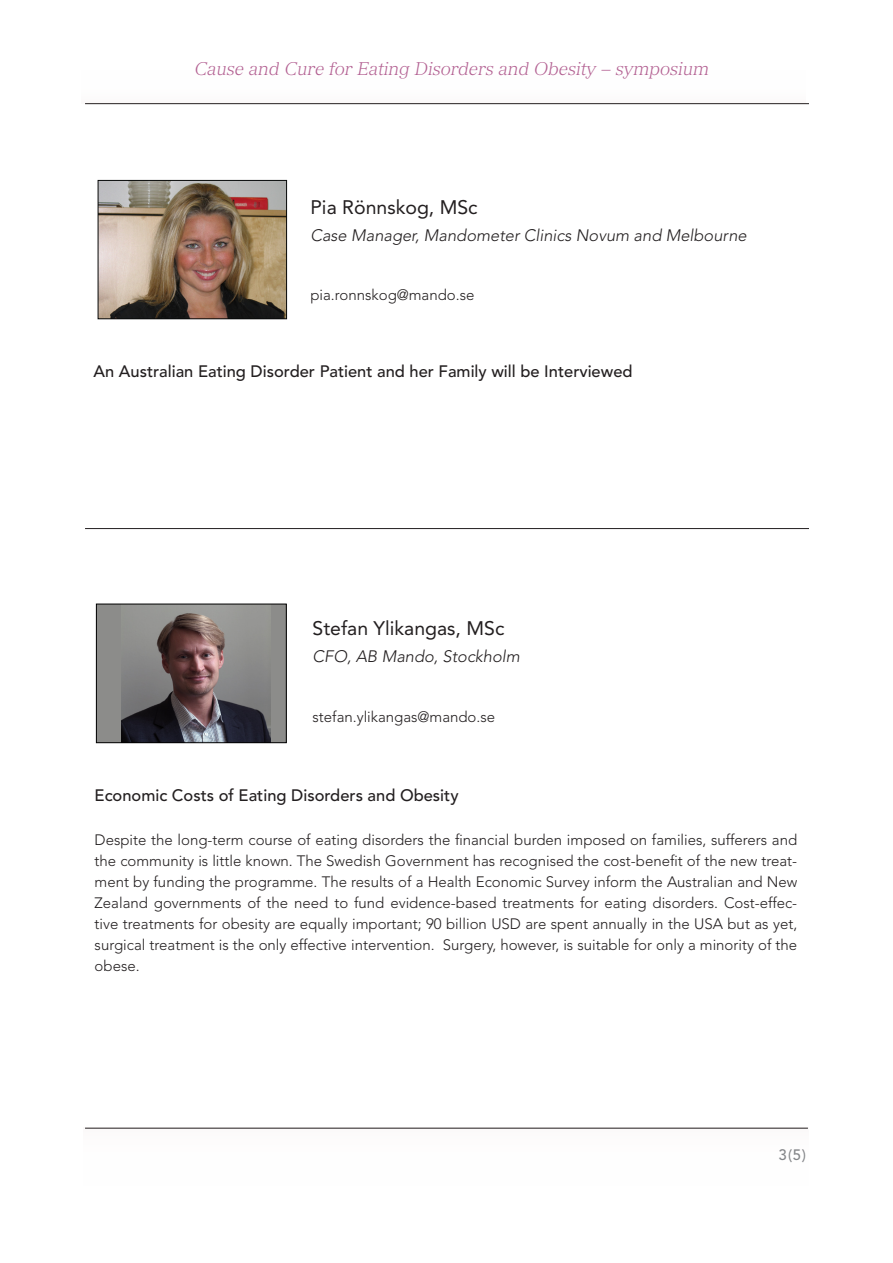
<style>
.page{position:relative;width:893px;height:1263px;background:#fff}
.page>*{position:absolute;margin:0;border:0;box-sizing:border-box;transform-origin:0 0}
.t1{font:19.5px "Avenir";color:#231f20}
.t2{font:italic 300 18px "Versailles";color:#b15c8f}
.t3{font:500 16.5px "Avenir";color:#231f20}
.t4{font:italic 300 16.5px "Avenir";color:#231f20}
.t5{font:300 15px/21px "Avenir";color:#231f20;text-align:justify}
.t6{font:500 15px "Avenir";color:#848689}
</style>
<div class="page">
<hr style="left:85px;top:103px;width:724px;height:1px;background:#231f20">
<hr style="left:85px;top:528px;width:724px;height:1px;background:#231f20">
<hr style="left:85px;top:1128px;width:723px;height:1px;background:#231f20">
<img style="left:100px;top:182px;width:185px;height:135px">
<div style="left:98px;top:180px;width:189px;height:139px;border:1px solid #070909"></div>
<div style="left:96px;top:604px;width:190px;height:139px;background:#8c8c8a"></div>
<img style="left:122px;top:606px;width:149px;height:135px">
<div style="left:96px;top:604px;width:190px;height:139px;border:1px solid #000"></div>
<p class="t2" style="left:195px;top:58px;width:516px">Cause and Cure for Eating Disorders and Obesity – symposium</p>
<p class="t1" style="left:310px;top:196px;width:169px">Pia Rönnskog, MSc</p>
<p class="t4" style="left:310px;top:226px;width:438px">Case Manager, Mandometer Clinics Novum and Melbourne</p>
<p class="t5" style="left:310px;top:285px;width:166px">pia.ronnskog@mando.se</p>
<p class="t3" style="left:94px;top:362px;width:541px">An Australian Eating Disorder Patient and her Family will be Interviewed</p>
<p class="t1" style="left:313px;top:617px;width:193px">Stefan Ylikangas, MSc</p>
<p class="t4" style="left:313px;top:647px;width:209px">CFO, AB Mando, Stockholm</p>
<p class="t5" style="left:313px;top:706px;width:184px">stefan.ylikangas@mando.se</p>
<p class="t3" style="left:95px;top:786px;width:365px">Economic Costs of Eating Disorders and Obesity</p>
<p class="t5" style="left:95px;top:829px;width:704px">Despite the long-term course of eating disorders the financial burden imposed on families, sufferers and the community is little known. The Swedish Government has recognised the cost-benefit of the new treat&shy;ment by funding the programme. The results of a Health Economic Survey inform the Australian and New Zealand governments of the need to fund evidence-based treatments for eating disorders. Cost-effec&shy;tive treatments for obesity are equally important; 90 billion USD are spent annually in the USA but as yet, surgical treatment is the only effective intervention. Surgery, however, is suitable for only a minority of the obese.</p>
<p class="t6" style="left:778px;top:1146px;width:29px">3 (5)</p>
</div>
